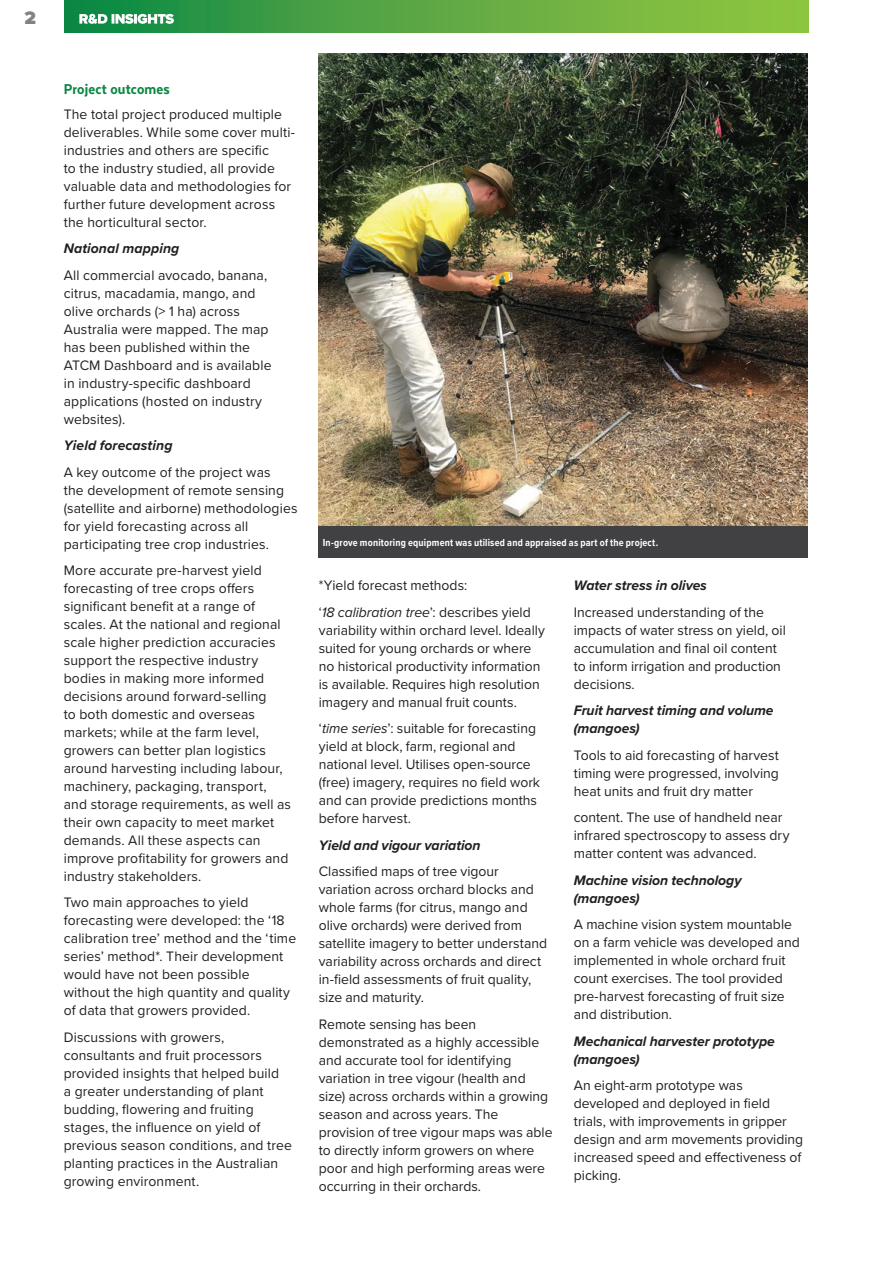
<style>
.page{position:relative;width:893px;height:1263px;background:#fff}
.page>*{position:absolute;margin:0;border:0;box-sizing:border-box;transform-origin:0 0}
.t1{font:900 18.75px "Proxima Nova";color:#808385}
.t2{font:800 16.5px "Texta Narrow";letter-spacing:.01em;color:#0c8843}
.t3{font:14.25px/18px "Proxima Nova";letter-spacing:.005em;color:#231f20}
.t4{font:italic 700 14.25px/18px "Proxima Nova";letter-spacing:-.005em;color:#231f20}
.t5{font:700 10.5px "Proxima Nova Cond";letter-spacing:.02em;color:#fff}
.s1{font-style:italic}
</style>
<div class="page">
<div style="left:64px;top:0;width:744px;height:32px;background:linear-gradient(to right,#118846,#9bc840)"></div>
<svg style="left:79px;top:14px;width:95px;height:10px"></svg>
<img style="left:319px;top:53px;width:489px;height:473px">
<div style="left:318px;top:526px;width:490px;height:32px;background:#414042"></div>
<h1 class="t1" style="left:25px;top:9px;width:13px">2</h1>
<p class="t2" style="left:64px;top:79px;width:108px">Project outcomes</p>
<p class="t3" style="left:64px;top:106px;width:233px">The total project produced multiple deliverables. While some cover multi&shy;industries and others are specific<br>to the industry studied, all provide valuable data and methodologies for further future development across the horticultural sector.</p>
<p class="t4" style="left:64px;top:240px;width:117px">National mapping</p>
<p class="t3" style="left:64px;top:267px;width:209px">All commercial avocado, banana, citrus, macadamia, mango, and olive orchards (&gt; 1 ha) across<br>Australia were mapped. The map has been published within the<br>ATCM Dashboard and is available in industry-specific dashboard applications (hosted on industry websites).</p>
<p class="t4" style="left:64px;top:437px;width:110px">Yield forecasting</p>
<p class="t3" style="left:64px;top:464px;width:235px">A key outcome of the project was<br>the development of remote sensing (satellite and airborne) methodologies for yield forecasting across all participating tree crop industries.</p>
<p class="t3" style="left:64px;top:562px;width:229px">More accurate pre-harvest yield forecasting of tree crops offers significant benefit at a range of scales. At the national and regional scale higher prediction accuracies support the respective industry bodies in making more informed decisions around forward-selling<br>to both domestic and overseas markets; while at the farm level, growers can better plan logistics around harvesting including labour, machinery, packaging, transport, and storage requirements, as well as their own capacity to meet market demands. All these aspects can improve profitability for growers and industry stakeholders.</p>
<p class="t3" style="left:64px;top:895px;width:234px">Two main approaches to yield forecasting were developed: the ‘18 calibration tree’ method and the ‘time series’ method*. Their development would have not been possible without the high quantity and quality of data that growers provided.</p>
<p class="t3" style="left:64px;top:1029px;width:230px">Discussions with growers, consultants and fruit processors provided insights that helped build<br>a greater understanding of plant budding, flowering and fruiting stages, the influence on yield of previous season conditions, and tree planting practices in the Australian growing environment.</p>
<p class="t5" style="left:323px;top:539px;width:337px">In-grove monitoring equipment was utilised and appraised as part of the project.</p>
<p class="t3" style="left:319px;top:573px;width:213px;line-height:26.5px">*Yield forecast methods:<br>‘<span class="s1">18 calibration tree</span>’: describes yield</p>
<p class="t3" style="left:319px;top:622px;width:228px">variability within orchard level. Ideally suited for young orchards or where no historical productivity information is available. Requires high resolution imagery and manual fruit counts.</p>
<p class="t3" style="left:319px;top:720px;width:223px">‘<span class="s1">time series</span>’: suitable for forecasting yield at block, farm, regional and national level. Utilises open-source (free) imagery, requires no field work and can provide predictions months before harvest.</p>
<p class="t4" style="left:319px;top:837px;width:163px">Yield and vigour variation</p>
<p class="t3" style="left:319px;top:863px;width:230px">Classified maps of tree vigour variation across orchard blocks and whole farms (for citrus, mango and olive orchards) were derived from satellite imagery to better understand variability across orchards and direct in-field assessments of fruit quality, size and maturity.</p>
<p class="t3" style="left:319px;top:1016px;width:235px">Remote sensing has been demonstrated as a highly accessible and accurate tool for identifying variation in tree vigour (health and size) across orchards within a growing season and across years. The provision of tree vigour maps was able to directly inform growers on where poor and high performing areas were occurring in their orchards.</p>
<p class="t4" style="left:574px;top:577px;width:135px">Water stress in olives</p>
<p class="t3" style="left:574px;top:604px;width:213px">Increased understanding of the impacts of water stress on yield, oil accumulation and final oil content to inform irrigation and production decisions.</p>
<p class="t4" style="left:574px;top:702px;width:201px">Fruit harvest timing and volume (mangoes)</p>
<p class="t3" style="left:574px;top:747px;width:207px;text-align:justify">Tools to aid forecasting of harvest timing were progressed, involving heat units and fruit dry matter</p>
<p class="t3" style="left:574px;top:809px;width:217px">content. The use of handheld near infrared spectroscopy to assess dry matter content was advanced.</p>
<p class="t4" style="left:574px;top:872px;width:169px">Machine vision technology (mangoes)</p>
<p class="t3" style="left:574px;top:916px;width:227px">A machine vision system mountable on a farm vehicle was developed and implemented in whole orchard fruit count exercises. The tool provided pre-harvest forecasting of fruit size and distribution.</p>
<p class="t4" style="left:574px;top:1033px;width:202px">Mechanical harvester prototype (mangoes)</p>
<p class="t3" style="left:574px;top:1077px;width:231px">An eight-arm prototype was developed and deployed in field trials, with improvements in gripper design and arm movements providing increased speed and effectiveness of picking.</p>
</div>
